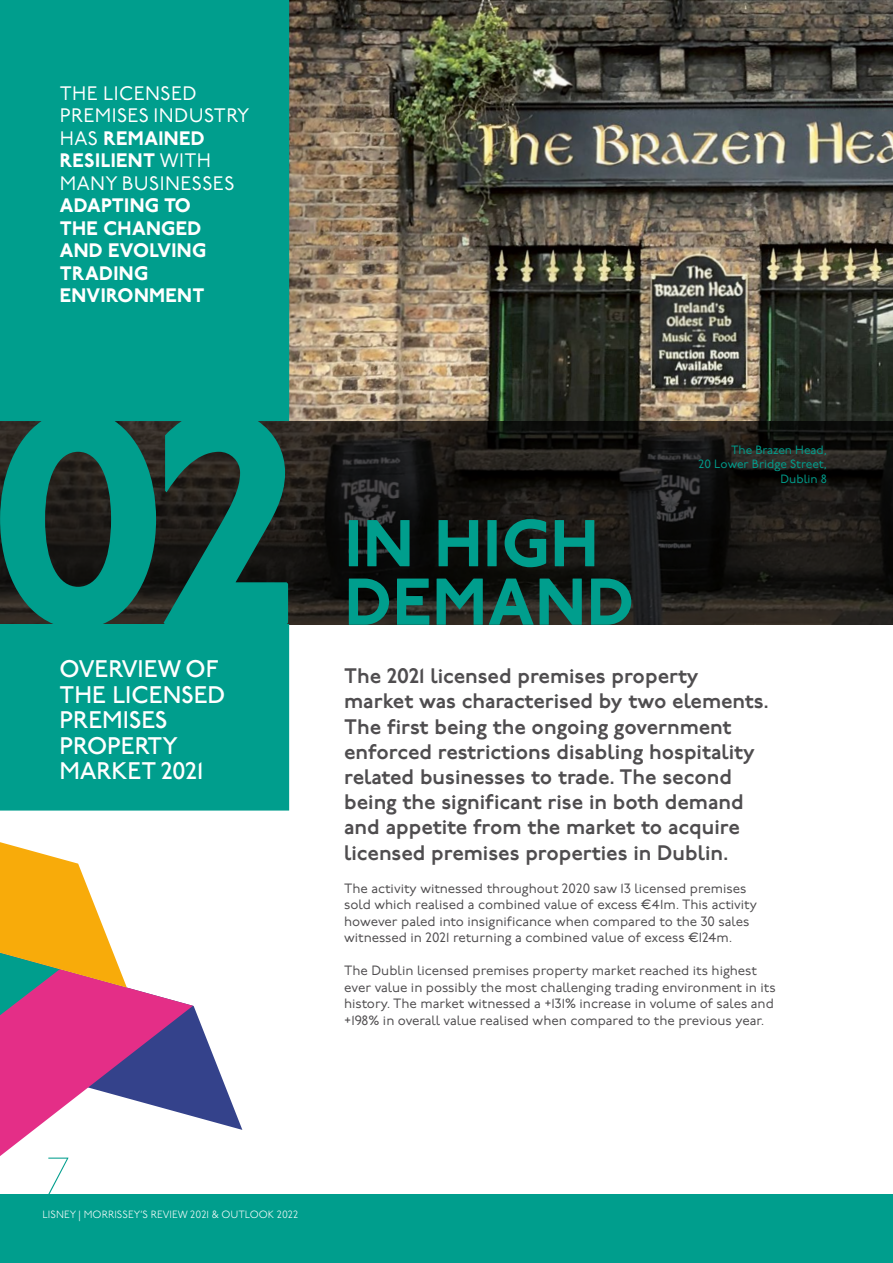
<style>
.page{position:relative;width:893px;height:1263px;background:#fff}
.page>*{position:absolute;margin:0;border:0;box-sizing:border-box;transform-origin:0 0}
.t1{font:800 66px/58.5px "P22 Underground";letter-spacing:.02em;color:#009e8d}
.t2{font:100 52.5px "P22 Underground";color:#009e8d}
.t3{font:500 24px/25.5px "P22 Underground";color:#fff}
.t4{font:600 21px/25.2px "P22 Underground";color:#4f4d4f}
.t5{font:19.5px/22.5px "P22 Underground";letter-spacing:.02em;color:#fff}
.t6{font:800 19.5px/22.5px "P22 Underground";letter-spacing:.02em;color:#fff}
.t7{font:13.5px/16.5px "P22 Underground";color:#4f4d4f}
.t8{font:12px/14.4px "P22 Underground";color:#009e8d;text-align:right}
.t9{font:300 10.5px "P22 Underground";color:#fff}
.s1{font-weight:800}
</style>
<div class="page">
<img style="left:289px;top:0;width:604px;height:421px">
<svg style="left:289px;top:421px;width:604px;height:203px;background:#1a1815"></svg>
<svg style="left:0;top:0;width:289px;height:810px;background:#039080"></svg>
<svg style="left:0;top:842px;width:242px;height:314px"></svg>
<div style="left:0;top:1194px;width:893px;height:69px;background:#009e8d"></div>
<h3 class="t5" style="left:60px;top:83px;width:191px">THE LICENSED<br>PREMISES INDUSTRY<br>HAS <span class="s1">REMAINED<br>RESILIENT</span> WITH<br>MANY BUSINESSES</h3>
<h3 class="t6" style="left:60px;top:195px;width:148px">ADAPTING TO<br>THE CHANGED<br>AND EVOLVING<br>TRADING<br>ENVIRONMENT</h3>
<h3 class="t3" style="left:60px;top:657px;width:167px">OVERVIEW OF<br>THE LICENSED<br>PREMISES<br>PROPERTY<br>MARKET 2021</h3>
<h1 class="t1" style="left:345px;top:516px;width:291px">IN HIGH<br>DEMAND</h1>
<p class="t8" style="left:699px;top:443px;width:130px">The Brazen Head,<br>20 Lower Bridge Street,<br>Dublin 8</p>
<p class="t4" style="left:344px;top:664px;width:426px">The 2021 licensed premises property market was characterised by two elements.<br>The first being the ongoing government enforced restrictions disabling hospitality related businesses to trade. The second being the significant rise in both demand and appetite from the market to acquire licensed premises properties in Dublin.</p>
<p class="t7" style="left:344px;top:880px;width:414px">The activity witnessed throughout 2020 saw 13 licensed premises sold which realised a combined value of excess €41m. This activity however paled into insignificance when compared to the 30 sales witnessed in 2021 returning a combined value of excess €124m.</p>
<p class="t7" style="left:344px;top:963px;width:433px">The Dublin licensed premises property market reached its highest ever value in possibly the most challenging trading environment in its history. The market witnessed a +131% increase in volume of sales and +198% in overall value realised when compared to the previous year.</p>
<h2 class="t2" style="left:43px;top:1147px;width:31px">7</h2>
<p class="t9" style="left:43px;top:1209px;width:257px">LISNEY | MORRISSEY’S REVIEW 2021 &amp; OUTLOOK 2022</p>
</div>
